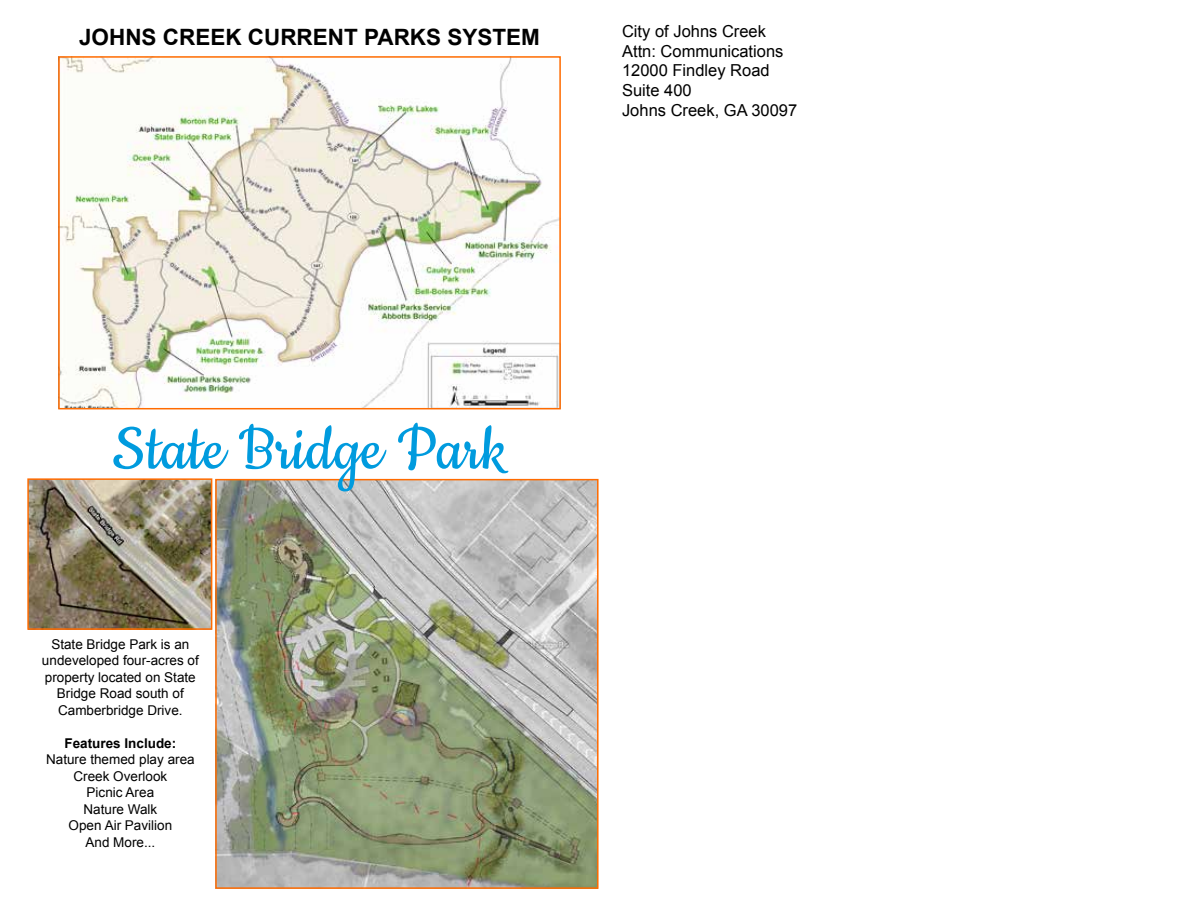
<style>
.page{position:relative;width:1188px;height:918px;background:#fff}
.page>*{position:absolute;margin:0;border:0;box-sizing:border-box;transform-origin:0 0}
.t1{font:72px "Cookie";color:#009bde}
.t2{font:700 22.5px "Arial";color:#000}
.t3{font:16.5px/19.8px "Arial";color:#000}
.t4{font:13.5px/16.5px "Arial";color:#000;text-align:center}
.t5{font:700 13.5px "Arial";color:#000}
</style>
<div class="page">
<img style="left:30px;top:481px;width:179px;height:146px">
<div style="left:27px;top:478px;width:185px;height:152px;border:2px solid #ff6b00"></div>
<img style="left:61px;top:59px;width:497px;height:347px">
<div style="left:58px;top:56px;width:503px;height:353px;border:2px solid #ff6b00"></div>
<img style="left:218px;top:482px;width:378px;height:404px">
<div style="left:215px;top:479px;width:384px;height:410px;border:2px solid #ff6b00"></div>
<h2 class="t2" style="left:79px;top:22px;width:462px">JOHNS CREEK CURRENT PARKS SYSTEM</h2>
<p class="t3" style="left:622px;top:21px;width:177px">City of Johns Creek<br>Attn: Communications<br>12000 Findley Road<br>Suite 400<br>Johns Creek, GA 30097</p>
<h1 class="t1" style="left:113px;top:412px;width:396px">State Bridge Park</h1>
<p class="t4" style="left:42px;top:636px;width:158px">State Bridge Park is an undeveloped four-acres of property located on State<br>Bridge Road south of<br>Camberbridge Drive.</p>
<p class="t5" style="left:65px;top:734px;width:113px">Features Include:</p>
<p class="t4" style="left:46px;top:751px;width:150px">Nature themed play area<br>Creek Overlook<br>Picnic Area<br>Nature Walk<br>Open Air Pavilion<br>And More...</p>
</div>
